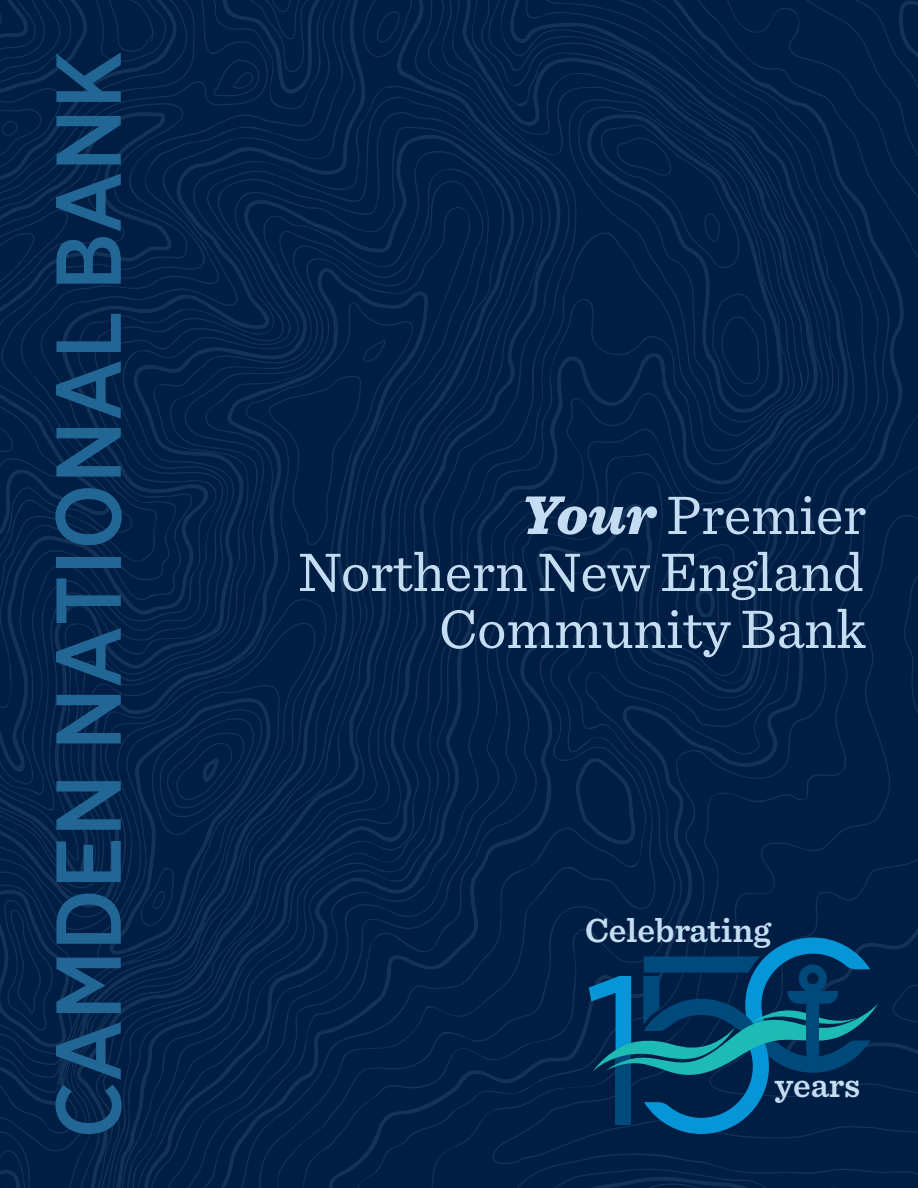
<style>
.page{position:relative;width:918px;height:1188px;background:#001d44}
.page>*{position:absolute;margin:0;border:0;box-sizing:border-box;transform-origin:0 0}
.t1{font:500 91.95px "Gotham Narrow";color:#226696}
.t2{font:57px/57px "Sentinel";color:#c4ddf2;text-align:right}
.t3{font:600 34.8px "Sentinel";color:#c4ddf2}
.s1{font-weight:900;font-style:italic}
</style>
<div class="page">
<svg style="left:576px;top:757px;width:342px;height:378px"></svg>
<h1 class="t1" style="left:30px;top:1139px;width:1089px;rotate:-90deg">CAMDEN NATIONAL BANK</h1>
<p class="t2" style="left:298px;top:483px;width:570px"><span class="s1">Your</span> Premier<br>Northern New England<br>Community Bank</p>
<p class="t3" style="left:585px;top:903px;width:187px">Celebrating</p>
<p class="t3" style="left:775px;top:1058px;width:87px">years</p>
</div>
